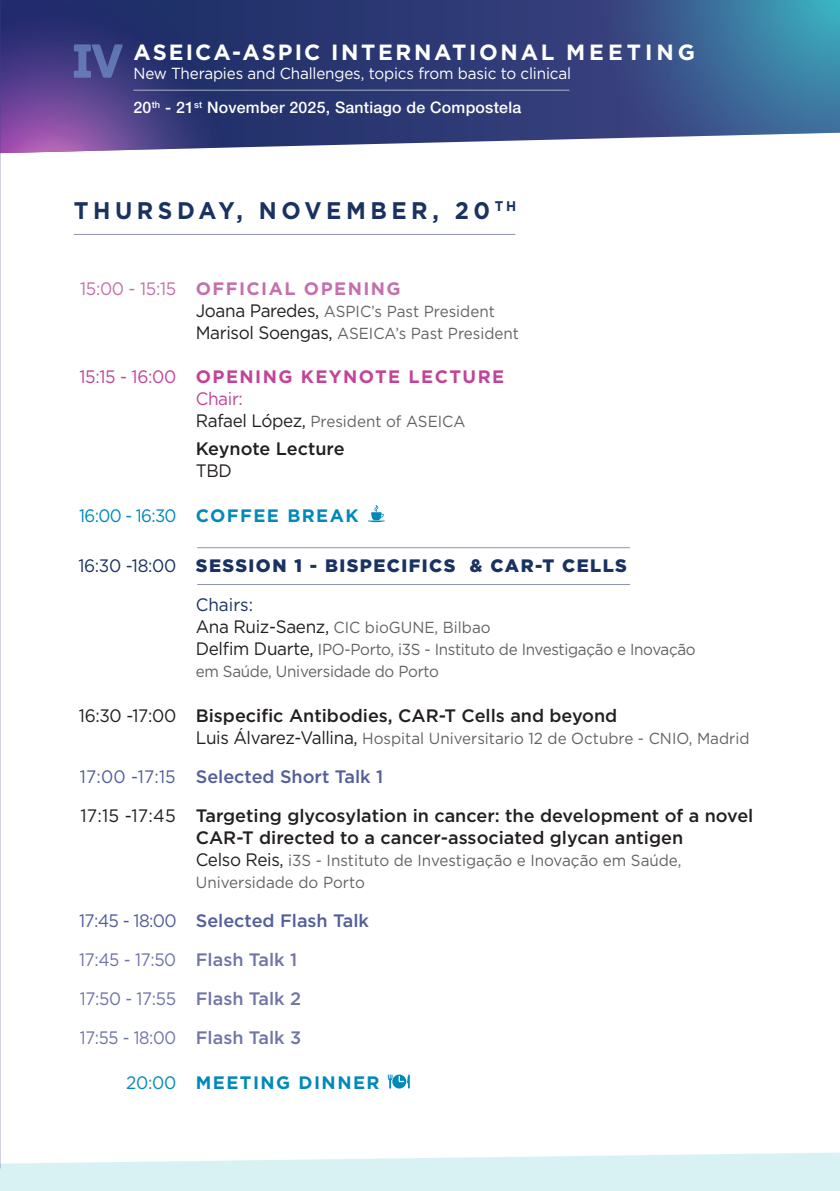
<style>
.page{position:relative;width:840px;height:1191px;background:#fff}
.page>*{position:absolute;margin:0;border:0;box-sizing:border-box;transform-origin:0 0}
.t1{font:700 24px "Gotham";letter-spacing:.2em;color:#193261;scale:.95 1}
.t2{font:700 22px "Gotham";letter-spacing:.12em;color:#fff}
.t3{font:500 18px/39px "Gotham";color:#231f20}
.t4{font:18px/39px "Gotham";letter-spacing:-.02em;color:#7174a8;scale:.93 1}
.t5{font:900 18px/39px "Gotham";letter-spacing:.08em;color:#193261}
.t6{font:700 18px/22px "Gotham";letter-spacing:.08em;color:#c34398}
.t7{font:700 18px "Gotham";letter-spacing:.08em;color:#c570ad}
.t8{font:18px "Gotham";letter-spacing:-.04em;color:#0089ba;scale:.93 1}
.t9{font:700 18px "Gotham";letter-spacing:.08em;color:#0089ba}
.t10{font:18px "Gotham";color:#231f20;scale:.95 1}
.t11{font:16px/22px "Gotham";color:#636366;scale:.95 1}
.t12{font:16px/22px "Gotham";letter-spacing:-.02em;color:#636366;scale:.95 1}
.t13{font:16px "Gotham";letter-spacing:-.01em;color:#fff;scale:.95 1}
.t14{font:500 15.8px "Helvetica Neue LT Std";letter-spacing:.015em;color:#fff}
.s1{font-weight:400}
.s2{font-size:18px;color:#231f20}
.s3{font-weight:700}
.s4{font-weight:400;color:#535d9a}
.s5{color:#535d9a}
.s6{font-weight:500;color:#535d9a}
.s7{font-weight:500}
</style>
<div class="page">
<svg style="left:1px;top:1152px;width:838px;height:39px"></svg>
<div style="left:311px;top:0;width:181px;height:146px;background:#2b3873"></div>
<svg style="left:1px;top:0;width:310px;height:153px;background:#3e3d7d"></svg>
<svg style="left:492px;top:0;width:347px;height:142px;background:#3f5f91"></svg>
<svg style="left:0;top:0;width:1px;height:336px"></svg>
<svg style="left:367px;top:505px;width:17px;height:17px"></svg>
<svg style="left:387px;top:1074px;width:22px;height:14px"></svg>
<svg style="left:74px;top:44px;width:49px;height:34px;background:#4e5898"></svg>
<hr style="left:133px;top:90px;width:436px;height:1px;background:#fff">
<hr style="left:197px;top:584px;width:432px;height:1px;background:#424787">
<hr style="left:197px;top:547px;width:432px;height:1px;background:#424787">
<hr style="left:74px;top:234px;width:441px;height:1px;background:#424787">
<hr style="left:0;top:336px;width:1px;height:855px;background:#3ac0c9">
<h2 class="t2" style="left:133px;top:37px;width:562px">ASEICA-ASPIC INTERNATIONAL MEETING</h2>
<p class="t13" style="left:133px;top:63px;width:462px">New Therapies and Challenges, topics from basic to clinical</p>
<p class="t14" style="left:133px;top:98px;width:389px">20<sup>th</sup> - 21<sup>st</sup> November 2025, Santiago de Compostela</p>
<h1 class="t1" style="left:74px;top:195px;width:467px">THURSDAY, NOVEMBER, 20 <sup>TH</sup></h1>
<p class="t7" style="left:80px;top:277px;width:322px"><span class="s1">15:00 - 15:15</span> OFFICIAL OPENING</p>
<p class="t11" style="left:196px;top:300px;width:341px"><span class="s2">Joana Paredes,</span> ASPIC’s Past President<br><span class="s2">Marisol Soengas,</span> ASEICA’s Past President</p>
<p class="t6" style="left:196px;top:366px;width:310px;text-indent:-116px"><span class="s1">15:15 - 16:00</span> OPENING KEYNOTE LECTURE<br><span class="s1">Chair:</span></p>
<p class="t11" style="left:196px;top:410px;width:285px"><span class="s2">Rafael López,</span> President of ASEICA</p>
<p class="t3" style="left:196px;top:429px;width:150px">Keynote Lecture</p>
<p class="t10" style="left:196px;top:459px;width:40px">TBD</p>
<p class="t8" style="left:79px;top:503px;width:301px">16:00 - 16:30 <span class="s3">COFFEE BREAK</span></p>
<p class="t5" style="left:196px;top:546px;width:432px;text-indent:-117px"><span class="s1">16:30 -18:00</span> SESSION 1 - BISPECIFICS &amp; CAR-T CELLS<br><span class="s1">Chairs:</span></p>
<p class="t12" style="left:196px;top:616px;width:527px"><span class="s2">Ana Ruiz-Saenz,</span> CIC bioGUNE, Bilbao<br><span class="s2">Delfim Duarte,</span> IPO-Porto, i3S - Instituto de Investigação e Inovação em Saúde, Universidade do Porto</p>
<p class="t3" style="left:79px;top:695px;width:539px"><span class="s1">16:30 -17:00</span> Bispecific Antibodies, CAR-T Cells and beyond</p>
<p class="t11" style="left:196px;top:726px;width:584px"><span class="s2">Luis Álvarez-Vallina,</span> Hospital Universitario 12 de Octubre - CNIO, Madrid</p>
<p class="t3" style="left:80px;top:756px;width:674px"><span class="s4">17:00 -17:15</span> <span class="s5">Selected Short Talk 1<br></span><span class="s1">17:15 -17:45</span> Targeting glycosylation in cancer: the development of a novel</p>
<p class="t3" style="left:196px;top:817px;width:488px">CAR-T directed to a cancer-associated glycan antigen</p>
<p class="t11" style="left:196px;top:848px;width:512px"><span class="s2">Celso Reis,</span> i3S - Instituto de Investigação e Inovação em Saúde,<br>Universidade do Porto</p>
<p class="t4" style="left:79px;top:900px;width:313px"><span class="s5">17:45 - 18:00</span> <span class="s6">Selected Flash Talk<br></span>17:45 - 17:50 <span class="s7">Flash Talk 1<br></span>17:50 - 17:55 <span class="s7">Flash Talk 2<br></span>17:55 - 18:00 <span class="s7">Flash Talk 3</span></p>
<p class="t9" style="left:126px;top:1070px;width:254px"><span class="s1">20:00</span> MEETING DINNER</p>
</div>
